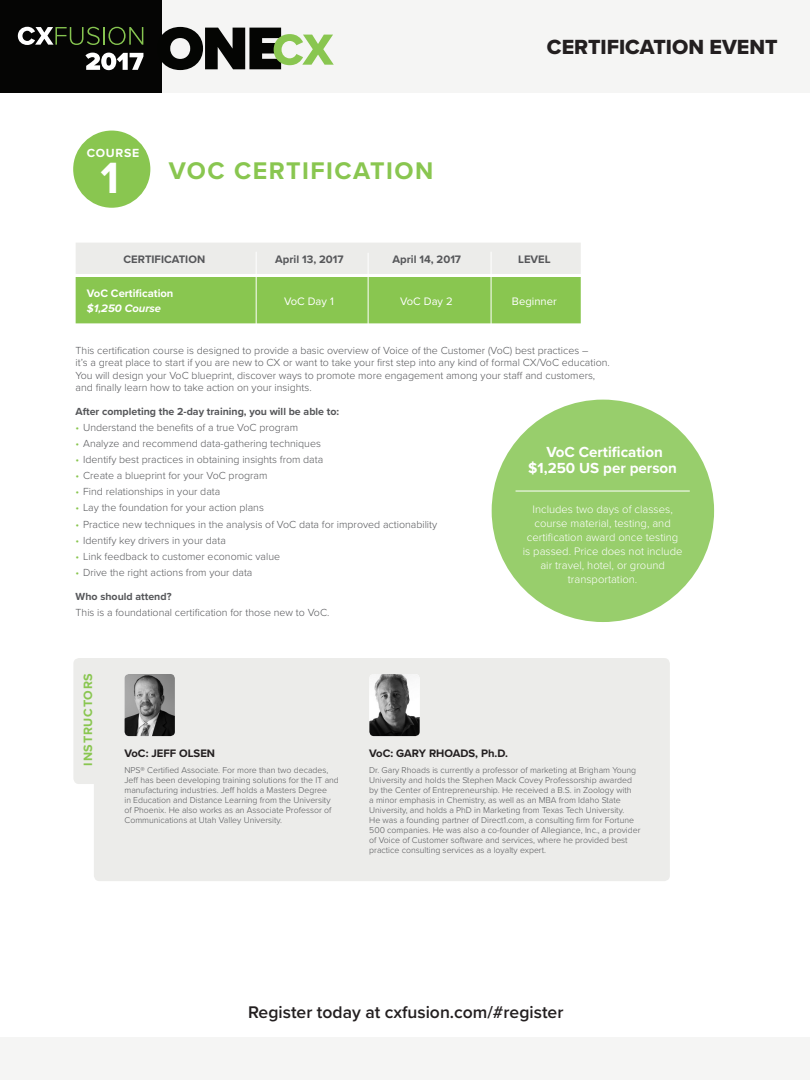
<style>
.page{position:relative;width:810px;height:1080px;background:#fff}
.page>*{position:absolute;margin:0;border:0;box-sizing:border-box;transform-origin:0 0}
.t1{font:700 45.38px "Proxima Nova";color:#fff}
.t2{font:700 25px "Proxima Nova";letter-spacing:.06em;color:#89c650}
.t3{font:21.25px "Proxima Nova Extrabld";color:#231f20}
.t4{font:600 17.5px "Proxima Nova";color:#231f20}
.copy{font:700 15.12px/16.5px "Proxima Nova";color:#fff;text-align:center}
.copy-2{font:700 12.5px "Proxima Nova";letter-spacing:.06em;color:#89c650}
.t5{font:700 12.25px "Proxima Nova";letter-spacing:.06em;color:#fff}
.copy-3{font:300 11.25px/14px "Proxima Nova";color:#fff;text-align:center}
.t6{font:700 11.25px "Proxima Nova";color:#56575a}
.copy-4{font:700 11.25px "Proxima Nova";color:#231f20}
.t7{font:700 11.25px/15px "Proxima Nova";color:#fff}
.t8{font:11.25px "Proxima Nova";color:#fff}
.copy-5{font:300 10.62px/12.5px "Proxima Nova";color:#56575a}
.copy-6{font:700 10.62px "Proxima Nova";color:#56575a}
.Paragraph_Style_1{font:300 8.75px/10px "Proxima Nova";color:#56575a}
.s1{font-style:italic}
.s2{color:#89c650}
</style>
<div class="page">
<div style="left:0;top:1038px;width:810px;height:42px;background:#f5f5f4"></div>
<div style="left:0;top:0;width:810px;height:93px;background:#f5f5f4"></div>
<div style="left:0;top:0;width:161px;height:93px;background:#050504"></div>
<svg style="left:18px;top:27px;width:125px;height:18px"></svg>
<svg style="left:85px;top:53px;width:58px;height:17px"></svg>
<svg style="left:161px;top:27px;width:173px;height:43px"></svg>
<div style="left:492px;top:400px;width:222px;height:222px;background:#98ce6c;border-radius:50%"></div>
<hr style="left:516px;top:491px;width:174px;height:1px;background:#fff">
<div style="left:94px;top:658px;width:576px;height:223px;background:#ececea;border-radius:6px"></div>
<div style="left:73px;top:658px;width:110px;height:126px;background:#ececea;border-radius:6px"></div>
<img style="left:125px;top:674px;width:50px;height:62px">
<img style="left:369px;top:674px;width:51px;height:62px">
<svg style="left:76px;top:243px;width:505px;height:80px;background:#b4d792"></svg>
<hr style="left:256px;top:252px;width:1px;height:73px;background:#fff">
<hr style="left:368px;top:253px;width:1px;height:73px;background:#fff">
<hr style="left:491px;top:252px;width:1px;height:75px;background:#fff">
<div style="left:73px;top:131px;width:77px;height:77px;background:#89c650;border-radius:50%"></div>
<p class="t5" style="left:87px;top:144px;width:54px">COURSE</p>
<p class="t1" style="left:101px;top:144px;width:20px">1</p>
<p class="t2" style="left:169px;top:152px;width:266px">VOC CERTIFICATION</p>
<h3 class="t3" style="left:547px;top:31px;width:232px">CERTIFICATION EVENT</h3>
<p class="t6" style="left:124px;top:251px;width:83px">CERTIFICATION</p>
<p class="t6" style="left:275px;top:251px;width:70px">April 13, 2017</p>
<p class="t6" style="left:393px;top:251px;width:70px">April 14, 2017</p>
<p class="t6" style="left:518px;top:251px;width:34px">LEVEL</p>
<p class="t7" style="left:87px;top:286px;width:88px">VoC Certification <span class="s1">$1,250 Course</span></p>
<p class="t8" style="left:284px;top:292px;width:51px">VoC Day 1</p>
<p class="t8" style="left:400px;top:292px;width:54px">VoC Day 2</p>
<p class="t8" style="left:512px;top:292px;width:46px">Beginner</p>
<p class="copy-5" style="left:76px;top:343px;width:536px">This certification course is designed to provide a basic overview of Voice of the Customer (VoC) best practices –<br>it’s a great place to start if you are new to CX or want to take your first step into any kind of formal CX/VoC education.<br>You will design your VoC blueprint, discover ways to promote more engagement among your staff and customers, and finally learn how to take action on your insights.</p>
<p class="copy-6" style="left:76px;top:403px;width:265px">After completing the 2-day training, you will be able to:</p>
<p class="copy-5" style="left:76px;top:421px;width:224px"><span class="s2">•</span> Understand the benefits of a true VoC program</p>
<p class="copy-5" style="left:76px;top:437px;width:247px"><span class="s2">•</span> Analyze and recommend data-gathering techniques</p>
<p class="copy-5" style="left:76px;top:453px;width:249px"><span class="s2">•</span> Identify best practices in obtaining insights from data</p>
<p class="copy-5" style="left:76px;top:469px;width:193px"><span class="s2">•</span> Create a blueprint for your VoC program</p>
<p class="copy-5" style="left:76px;top:485px;width:146px"><span class="s2">•</span> Find relationships in your data</p>
<p class="copy-5" style="left:76px;top:501px;width:190px"><span class="s2">•</span> Lay the foundation for your action plans</p>
<p class="copy-5" style="left:76px;top:517px;width:363px"><span class="s2">•</span> Practice new techniques in the analysis of VoC data for improved actionability</p>
<p class="copy-5" style="left:76px;top:533px;width:152px"><span class="s2">•</span> Identify key drivers in your data</p>
<p class="copy-5" style="left:76px;top:549px;width:206px"><span class="s2">•</span> Link feedback to customer economic value</p>
<p class="copy-5" style="left:76px;top:566px;width:178px"><span class="s2">•</span> Drive the right actions from your data</p>
<p class="copy-6" style="left:76px;top:588px;width:97px">Who should attend?</p>
<p class="copy-5" style="left:76px;top:605px;width:255px">This is a foundational certification for those new to VoC.</p>
<p class="copy" style="left:528px;top:443px;width:150px">VoC Certification $1,250 US per person</p>
<p class="copy-3" style="left:523px;top:502px;width:161px">Includes two days of classes, course material, testing, and certification award once testing is passed. Price does not include air travel, hotel, or ground transportation.</p>
<p class="copy-2" style="left:79px;top:766px;width:94px;rotate:-90deg">INSTRUCTORS</p>
<p class="copy-4" style="left:124px;top:745px;width:92px">VoC: JEFF OLSEN</p>
<p class="Paragraph_Style_1" style="left:124px;top:765px;width:216px">NPS® Certified Associate. For more than two decades, Jeff has been developing training solutions for the IT and manufacturing industries. Jeff holds a Masters Degree<br>in Education and Distance Learning from the University of Phoenix. He also works as an Associate Professor of Communications at Utah Valley University.</p>
<p class="copy-4" style="left:369px;top:745px;width:140px">VoC: GARY RHOADS, Ph.D.</p>
<p class="Paragraph_Style_1" style="left:369px;top:765px;width:273px">Dr. Gary Rhoads is currently a professor of marketing at Brigham Young University and holds the Stephen Mack Covey Professorship awarded by the Center of Entrepreneurship. He received a B.S. in Zoology with<br>a minor emphasis in Chemistry, as well as an MBA from Idaho State University, and holds a PhD in Marketing from Texas Tech University.<br>He was a founding partner of Direct1.com, a consulting firm for Fortune 500 companies. He was also a co-founder of Allegiance, Inc., a provider of Voice of Customer software and services, where he provided best practice consulting services as a loyalty expert.</p>
<p class="t4" style="left:248px;top:999px;width:317px">Register today at cxfusion.com/#register</p>
</div>
